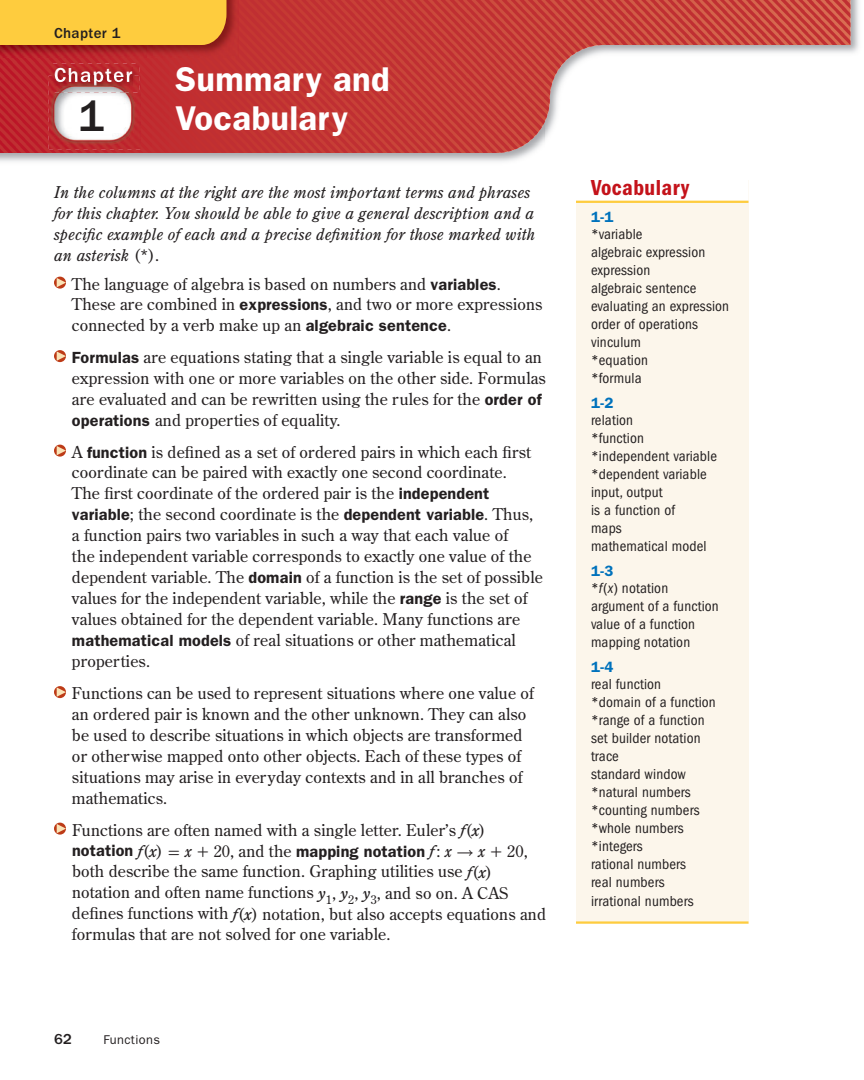
<style>
.page{position:relative;width:864px;height:1080px;background:#fff}
.page>*{position:absolute;margin:0;border:0;box-sizing:border-box;transform-origin:0 0}
.t1{font:500 45px "ITC Franklin Gothic Std";color:#231f20}
.t2{font:600 34.5px "ITC Franklin Gothic Std";letter-spacing:.01em;color:#fff}
.t3{font:22.5px "ITC Franklin Gothic Std Dm Cd";letter-spacing:.02em;color:#c4121a}
.t4{font:500 21px "ITC Franklin Gothic Std";letter-spacing:.06em;color:#fff}
.t5{font:16.2px/21px "Century Old Style Std";letter-spacing:.01em;color:#231f20}
.t6{font:italic 16.2px/21px "Century Old Style Std";letter-spacing:.01em;color:#231f20}
.t7{font:condensed 15px/18px "ITC Franklin Gothic Std";letter-spacing:.01em;color:#231f20}
.t8{font:500 15px "ITC Franklin Gothic Std";letter-spacing:.025em;color:#231f20}
.t9{font:12.75px "ITC Franklin Gothic Std";letter-spacing:.03em;color:#231f20}
.s1{font-style:normal}
.s2{font-family:"ITC Franklin Gothic Std";font-weight:600}
.s3{font-style:italic}
.s4{font-family:"Uni Math"}
.s5{font-weight:600;font-stretch:normal;color:#0072bc}
</style>
<div class="page">
<img style="left:850px;top:12px;width:9px;height:41px">
<img style="left:0;top:0;width:850px;height:153px">
<img style="left:51px;top:63px;width:88px;height:13px">
<img style="left:55px;top:68px;width:77px;height:8px">
<img style="left:0;top:0;width:239px;height:57px">
<img style="left:49px;top:76px;width:92px;height:73px">
<img style="left:55px;top:76px;width:77px;height:9px">
<svg style="left:54px;top:277px;width:12px;height:12px"></svg>
<svg style="left:57px;top:278px;width:9px;height:9px"></svg>
<svg style="left:54px;top:350px;width:12px;height:12px"></svg>
<svg style="left:57px;top:351px;width:9px;height:10px"></svg>
<svg style="left:54px;top:445px;width:12px;height:12px"></svg>
<svg style="left:57px;top:446px;width:9px;height:9px"></svg>
<svg style="left:54px;top:686px;width:12px;height:12px"></svg>
<svg style="left:57px;top:687px;width:9px;height:10px"></svg>
<svg style="left:54px;top:823px;width:12px;height:12px"></svg>
<svg style="left:57px;top:824px;width:9px;height:9px"></svg>
<div style="left:576px;top:180px;width:172px;height:744px;background:#fcf6eb"></div>
<div style="left:576px;top:165px;width:172px;height:36px;background:#fff"></div>
<hr style="left:576px;top:201px;width:172px;height:2px;background:#fecc3e">
<hr style="left:576px;top:921px;width:172px;height:3px;background:#fecc3e">
<div style="left:0;top:0;width:226px;height:45px;background:#fecc3e"></div>
<p class="t8" style="left:54px;top:27px;width:68px">Chapter 1</p>
<p class="t4" style="left:54px;top:67px;width:80px">Chapter</p>
<p class="t2" style="left:176px;top:67px;width:216px">Summary and</p>
<p class="t1" style="left:78px;top:100px;width:28px">1</p>
<p class="t2" style="left:176px;top:106px;width:174px">Vocabulary</p>
<p class="t6" style="left:54px;top:183px;width:483px">In the columns at the right are the most important terms and phrases for this chapter. You should be able to give a general description and a specific example of each and a precise definition for those marked with an asterisk <span class="s1">(*).</span></p>
<p class="t5" style="left:72px;top:274px;width:472px">The language of algebra is based on numbers and <span class="s2">variables</span>.<br>These are combined in <span class="s2">expressions</span>, and two or more expressions connected by a verb make up an <span class="s2">algebraic sentence</span>.</p>
<p class="t5" style="left:72px;top:348px;width:475px"><span class="s2">Formulas</span> are equations stating that a single variable is equal to an expression with one or more variables on the other side. Formulas are evaluated and can be rewritten using the rules for the <span class="s2">order of operations</span> and properties of equality.</p>
<p class="t5" style="left:72px;top:442px;width:472px">A <span class="s2">function</span> is defined as a set of ordered pairs in which each first coordinate can be paired with exactly one second coordinate.<br>The first coordinate of the ordered pair is the <span class="s2">independent variable</span>; the second coordinate is the <span class="s2">dependent variable</span>. Thus, a function pairs two variables in such a way that each value of<br>the independent variable corresponds to exactly one value of the dependent variable. The <span class="s2">domain</span> of a function is the set of possible values for the independent variable, while the <span class="s2">range</span> is the set of values obtained for the dependent variable. Many functions are <span class="s2">mathematical models</span> of real situations or other mathematical properties.</p>
<p class="t5" style="left:72px;top:684px;width:463px">Functions can be used to represent situations where one value of an ordered pair is known and the other unknown. They can also be used to describe situations in which objects are transformed or otherwise mapped onto other objects. Each of these types of situations may arise in everyday contexts and in all branches of mathematics.</p>
<p class="t5" style="left:72px;top:820px;width:475px">Functions are often named with a single letter. Euler’s <span class="s3">f</span>(<span class="s3">x</span>) <span class="s2">notation</span> <span class="s3">f</span>(<span class="s3">x</span>) <span class="s4">=</span> <span class="s3">x</span> <span class="s4">+</span> 20, and the <span class="s2">mapping notation</span> <span class="s3">f</span> : <span class="s3">x</span> <span class="s4">→</span> <span class="s3">x</span> <span class="s4">+</span> 20, both describe the same function. Graphing utilities use <span class="s3">f</span>(<span class="s3">x</span>) notation and often name functions <span class="s3">y</span><sub>1</sub>, <span class="s3">y</span><sub>2</sub>, <span class="s3">y</span><sub>3</sub>, and so on. A CAS defines functions with <span class="s3">f</span>(<span class="s3">x</span>) notation, but also accepts equations and formulas that are not solved for one variable.</p>
<p class="t8" style="left:54px;top:1034px;width:20px">62</p>
<p class="t9" style="left:103px;top:1035px;width:58px">Functions</p>
<p class="t3" style="left:591px;top:180px;width:100px">Vocabulary</p>
<p class="t7" style="left:591px;top:210px;width:53px;line-height:16.5px"><span class="s5">1-1 </span>*variable</p>
<p class="t7" style="left:591px;top:244px;width:140px">algebraic expression expression<br>algebraic sentence evaluating an expression order of operations vinculum<br>*equation<br>*formula</p>
<p class="t7" style="left:591px;top:396px;width:44px;line-height:16.5px"><span class="s5">1-2 </span>relation</p>
<p class="t7" style="left:591px;top:430px;width:128px">*function *independent variable *dependent variable input, output<br>is a function of<br>maps<br>mathematical model</p>
<p class="t7" style="left:591px;top:564px;width:79px;line-height:16.5px"><span class="s5">1-3<br></span>*<span class="s3">f</span> (<span class="s3">x</span>) notation</p>
<p class="t7" style="left:591px;top:598px;width:129px">argument of a function value of a function mapping notation</p>
<p class="t7" style="left:591px;top:660px;width:72px;line-height:16.5px"><span class="s5">1-4<br></span>real function</p>
<p class="t7" style="left:591px;top:694px;width:126px">*domain of a function *range of a function set builder notation trace<br>standard window *natural numbers *counting numbers *whole numbers *integers<br>rational numbers<br>real numbers</p>
<p class="t7" style="left:591px;top:894px;width:104px">irrational numbers</p>
</div>
